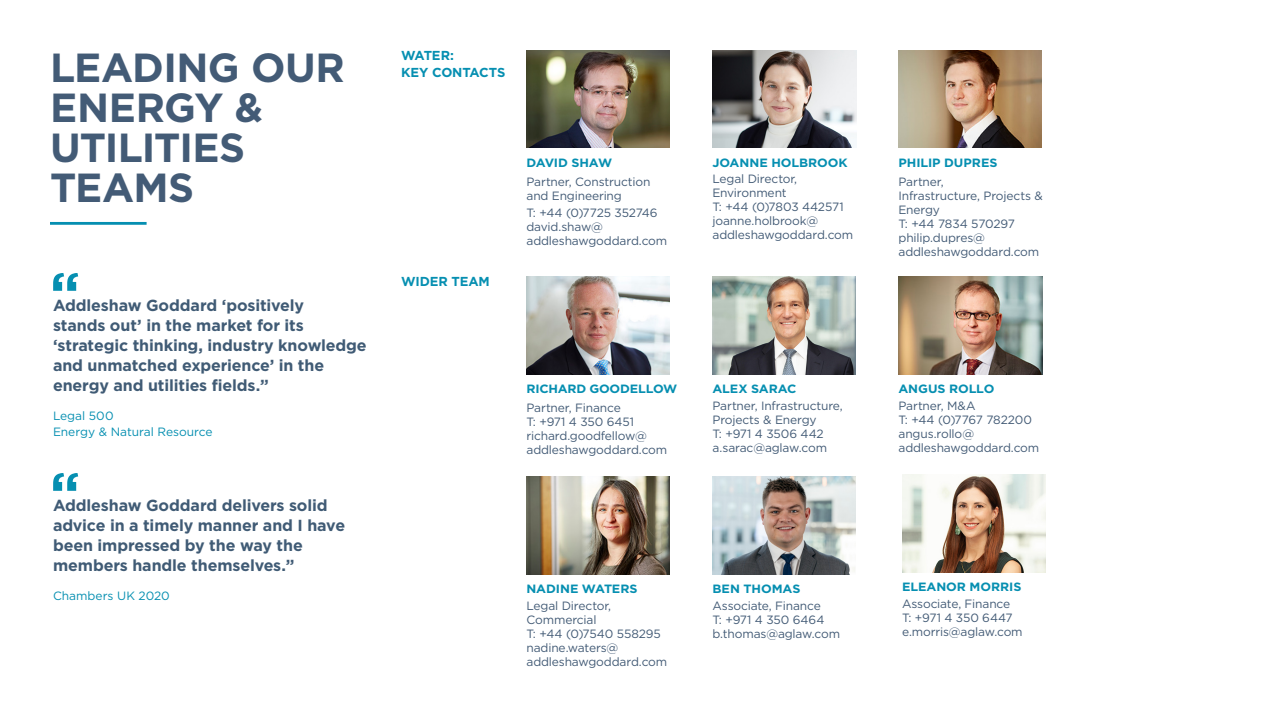
<style>
.page{position:relative;width:1280px;height:720px;background:#fff}
.page>*{position:absolute;margin:0;border:0;box-sizing:border-box;transform-origin:0 0}
.Quote_marks{font:700 55.4px "Gotham";color:#068fb1}
.Body{font:700 40.6px/39.9px "Gotham";letter-spacing:-.015em;color:#435b76}
.G_Quote{font:700 16px/20px "Gotham";letter-spacing:-.01em;color:#405b75}
.Subs{font:700 13px/17px "Gotham";letter-spacing:-.01em;color:#068fb1}
.Body-2{font:12px/14px "Gotham";letter-spacing:-.01em;color:#435b76}
.t1{font:700 12px "Gotham";letter-spacing:-.01em;color:#068fb1;scale:1.05 1}
.G_Quote-2{font:12px "Gotham";color:#068fb1}
</style>
<div class="page">
<img style="left:526px;top:50px;width:144px;height:98px">
<img style="left:712px;top:50px;width:144px;height:98px">
<img style="left:898px;top:50px;width:144px;height:98px">
<img style="left:526px;top:476px;width:144px;height:98px">
<img style="left:712px;top:476px;width:144px;height:98px">
<img style="left:526px;top:276px;width:144px;height:98px">
<img style="left:713px;top:276px;width:143px;height:98px">
<img style="left:898px;top:276px;width:144px;height:98px">
<img style="left:902px;top:475px;width:144px;height:98px">
<hr style="left:50px;top:222px;width:97px;height:3px;background:#068fb1">
<p class="Body" style="left:50px;top:48px;width:296px">LEADING OUR<br>ENERGY &amp;<br>UTILITIES<br>TEAMS</p>
<p class="Subs" style="left:401px;top:47px;width:106px">WATER:<br>KEY CONTACTS</p>
<p class="Quote_marks" style="left:50px;top:256px;width:31px">“</p>
<p class="G_Quote" style="left:53px;top:295px;width:315px">Addleshaw Goddard ‘positively<br>stands out’ in the market for its ‘strategic thinking, industry knowledge and unmatched experience’ in the energy and utilities fields.”</p>
<p class="G_Quote-2" style="left:53px;top:408px;width:62px">Legal 500</p>
<p class="G_Quote-2" style="left:53px;top:424px;width:161px">Energy &amp; Natural Resource</p>
<p class="Quote_marks" style="left:50px;top:456px;width:31px">“</p>
<p class="G_Quote" style="left:53px;top:495px;width:294px">Addleshaw Goddard delivers solid advice in a timely manner and I have been impressed by the way the members handle themselves.”</p>
<p class="G_Quote-2" style="left:53px;top:589px;width:118px">Chambers UK 2020</p>
<p class="Subs" style="left:401px;top:273px;width:90px">WIDER TEAM</p>
<p class="t1" style="left:526px;top:154px;width:83px">DAVID SHAW</p>
<p class="Body-2" style="left:526px;top:175px;width:125px">Partner, Construction and Engineering</p>
<p class="Body-2" style="left:526px;top:206px;width:142px">T: +44 (0)7725 352746 david.shaw@ addleshawgoddard.com</p>
<p class="t1" style="left:526px;top:380px;width:145px">RICHARD GOODELLOW</p>
<p class="Body-2" style="left:526px;top:401px;width:142px">Partner, Finance<br>T: +971 4 350 6451 richard.goodfellow@ addleshawgoddard.com</p>
<p class="t1" style="left:526px;top:580px;width:107px">NADINE WATERS</p>
<p class="Body-2" style="left:526px;top:598px;width:136px">Legal Director,<br>Commercial<br>T: +44 (0)7540 558295</p>
<p class="Body-2" style="left:526px;top:640px;width:142px">nadine.waters@ addleshawgoddard.com</p>
<p class="t1" style="left:712px;top:154px;width:130px">JOANNE HOLBROOK</p>
<p class="Body-2" style="left:712px;top:172px;width:133px">Legal Director,<br>Environment<br>T: +44 (0)7803 442571 joanne.holbrook@</p>
<p class="Body-2" style="left:712px;top:228px;width:142px">addleshawgoddard.com</p>
<p class="t1" style="left:712px;top:380px;width:82px">ALEX SARAC</p>
<p class="Body-2" style="left:712px;top:398px;width:132px">Partner, Infrastructure,<br>Projects &amp; Energy<br>T: +971 4 3506 442 a.sarac@aglaw.com</p>
<p class="t1" style="left:712px;top:580px;width:85px">BEN THOMAS</p>
<p class="Body-2" style="left:712px;top:598px;width:114px">Associate, Finance<br>T: +971 4 350 6464</p>
<p class="Body-2" style="left:712px;top:626px;width:129px">b.thomas@aglaw.com</p>
<p class="t1" style="left:898px;top:154px;width:96px">PHILIP DUPRES</p>
<p class="Body-2" style="left:898px;top:175px;width:146px">Partner,<br>Infrastructure, Projects &amp;<br>Energy<br>T: +44 7834 570297 philip.dupres@ addleshawgoddard.com</p>
<p class="t1" style="left:898px;top:380px;width:93px">ANGUS ROLLO</p>
<p class="Body-2" style="left:898px;top:398px;width:135px">Partner, M&amp;A<br>T: +44 (0)7767 782200 angus.rollo@</p>
<p class="Body-2" style="left:898px;top:440px;width:142px">addleshawgoddard.com</p>
<p class="t1" style="left:902px;top:579px;width:115px">ELEANOR MORRIS</p>
<p class="Body-2" style="left:902px;top:597px;width:122px">Associate, Finance<br>T: +971 4 350 6447 e.morris@aglaw.com</p>
</div>
